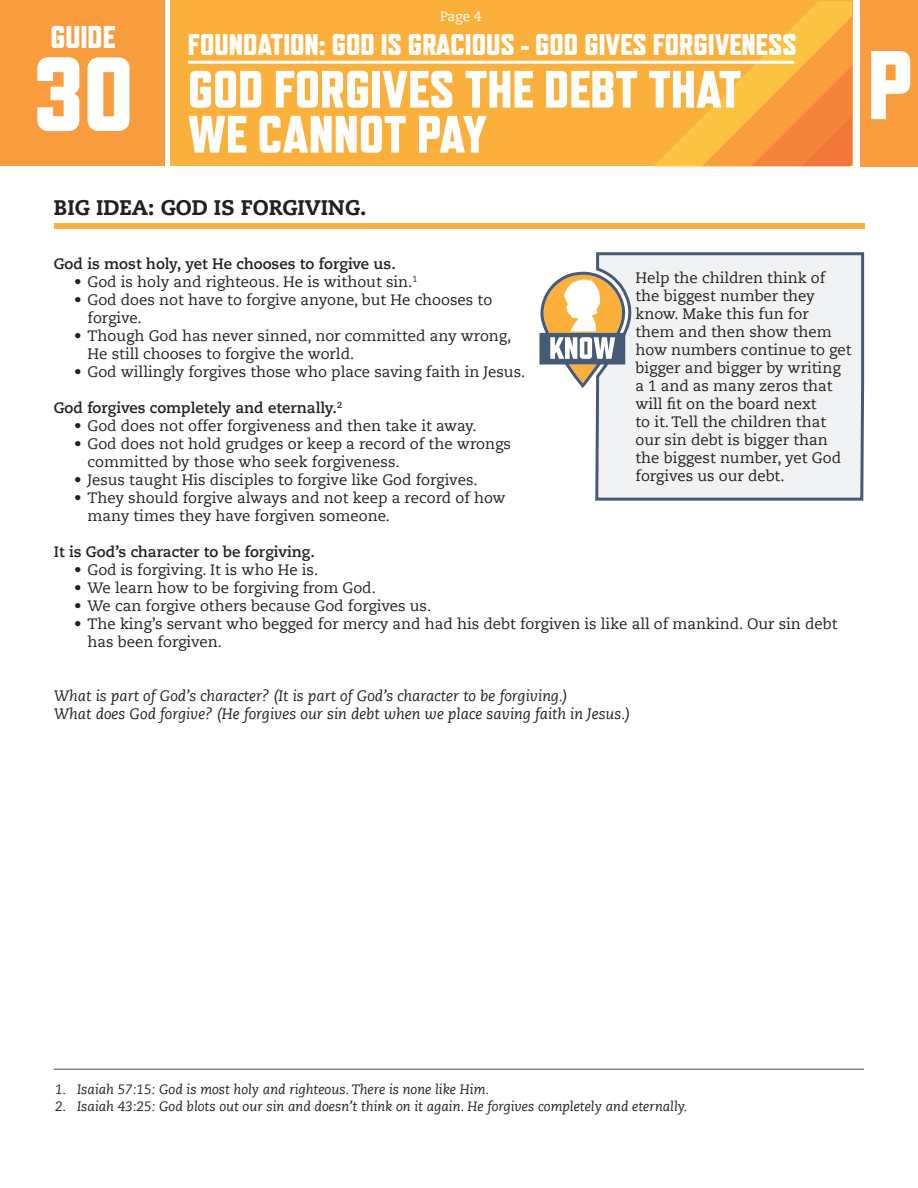
<style>
.page{position:relative;width:918px;height:1188px;background:#fff}
.page>*{position:absolute;margin:0;border:0;box-sizing:border-box;transform-origin:0 0}
.t1{font:800 105px "Refrigerator Deluxe";color:#fff}
.t2{font:800 97.5px "Refrigerator Deluxe";color:#fff}
.t3{font:800 52.5px/45px "Refrigerator Deluxe";color:#fff}
.t4{font:800 31.5px "Refrigerator Deluxe";color:#fff}
.t5{font:800 30px "Refrigerator Deluxe";color:#fff}
.Big_Idea_Title{font:800 21px "Caecilia LT Std";color:#231f20}
.t6{font:15px/18px "Caecilia LT Std";color:#231f20}
.t7{font:italic 15px "Caecilia LT Std";color:#231f20}
.t8{font:700 15px "Caecilia LT Std";color:#231f20}
.t9{font:italic 13.5px "Caecilia LT Std";color:#231f20}
.t10{font:13.5px "Caecilia LT Std";color:#fff}
</style>
<div class="page">
<div style="left:170px;top:1px;width:682px;height:165px;background:#fbb03b"></div>
<svg style="left:653px;top:1px;width:199px;height:165px"></svg>
<div style="left:0;top:1px;width:164px;height:165px;background:#f89c3d"></div>
<hr style="left:188px;top:61px;width:606px;height:3px;background:#fff">
<div style="left:860px;top:0;width:58px;height:166px;background:#f89c3d"></div>
<div style="left:54px;top:223px;width:810px;height:5px;background:#fab03b"></div>
<hr style="left:54px;top:1069px;width:810px;height:1px;background:#808285">
<svg style="left:595px;top:252px;width:270px;height:249px"></svg>
<svg style="left:539px;top:272px;width:87px;height:116px"></svg>
<p class="t10" style="left:440px;top:9px;width:43px">Page 4</p>
<h3 class="t4" style="left:50px;top:18px;width:67px">GUIDE</h3>
<h3 class="t5" style="left:188px;top:27px;width:610px">FOUNDATION: GOD IS GRACIOUS - GOD GIVES FORGIVENESS</h3>
<h3 class="t3" style="left:188px;top:66px;width:555px">GOD FORGIVES THE DEBT THAT<br>WE CANNOT PAY</h3>
<h1 class="t1" style="left:33px;top:32px;width:102px">30</h1>
<p class="Big_Idea_Title" style="left:54px;top:195px;width:314px">BIG IDEA: GOD IS FORGIVING.</p>
<p class="t8" style="left:54px;top:255px;width:344px">God is most holy, yet He chooses to forgive us.</p>
<p class="t6" style="left:74px;top:273px;width:345px">• God is holy and righteous. He is without sin.<sup>1</sup></p>
<p class="t6" style="left:88px;top:291px;width:406px;text-indent:-14px">• God does not have to forgive anyone, but He chooses to forgive.</p>
<p class="t6" style="left:88px;top:327px;width:425px;text-indent:-14px">• Though God has never sinned, nor committed any wrong,<br>He still chooses to forgive the world.</p>
<p class="t6" style="left:74px;top:363px;width:453px">• God willingly forgives those who place saving faith in Jesus.</p>
<p class="t8" style="left:54px;top:399px;width:290px">God forgives completely and eternally.<sup>2</sup></p>
<p class="t6" style="left:74px;top:417px;width:404px">• God does not offer forgiveness and then take it away.</p>
<p class="t6" style="left:88px;top:435px;width:425px;text-indent:-14px">• God does not hold grudges or keep a record of the wrongs committed by those who seek forgiveness.</p>
<p class="t6" style="left:74px;top:471px;width:405px">• Jesus taught His disciples to forgive like God forgives.</p>
<p class="t6" style="left:88px;top:489px;width:420px;text-indent:-14px">• They should forgive always and not keep a record of how many times they have forgiven someone.</p>
<p class="t8" style="left:54px;top:543px;width:263px">It is God’s character to be forgiving.</p>
<p class="t6" style="left:74px;top:561px;width:246px">• God is forgiving. It is who He is.</p>
<p class="t6" style="left:74px;top:579px;width:303px">• We learn how to be forgiving from God.</p>
<p class="t6" style="left:74px;top:597px;width:359px">• We can forgive others because God forgives us.</p>
<p class="t6" style="left:88px;top:615px;width:752px;text-indent:-14px">• The king’s servant who begged for mercy and had his debt forgiven is like all of mankind. Our sin debt has been forgiven.</p>
<p class="t7" style="left:54px;top:687px;width:516px">What is part of God’s character? (It is part of God’s character to be forgiving.)</p>
<p class="t7" style="left:54px;top:705px;width:578px">What does God forgive? (He forgives our sin debt when we place saving faith in Jesus.)</p>
<p class="t6" style="left:635px;top:269px;width:218px">Help the children think of the biggest number they know. Make this fun for<br>them and then show them how numbers continue to get bigger and bigger by writing a 1 and as many zeros that will fit on the board next<br>to it. Tell the children that our sin debt is bigger than the biggest number, yet God forgives us our debt.</p>
<h2 class="t2" style="left:867px;top:27px;width:47px">P</h2>
<p class="t9" style="left:55px;top:1082px;width:436px">1. Isaiah 57:15: God is most holy and righteous. There is none like Him.</p>
<p class="t9" style="left:55px;top:1098px;width:634px">2. Isaiah 43:25: God blots out our sin and doesn’t think on it again. He forgives completely and eternally.</p>
</div>
